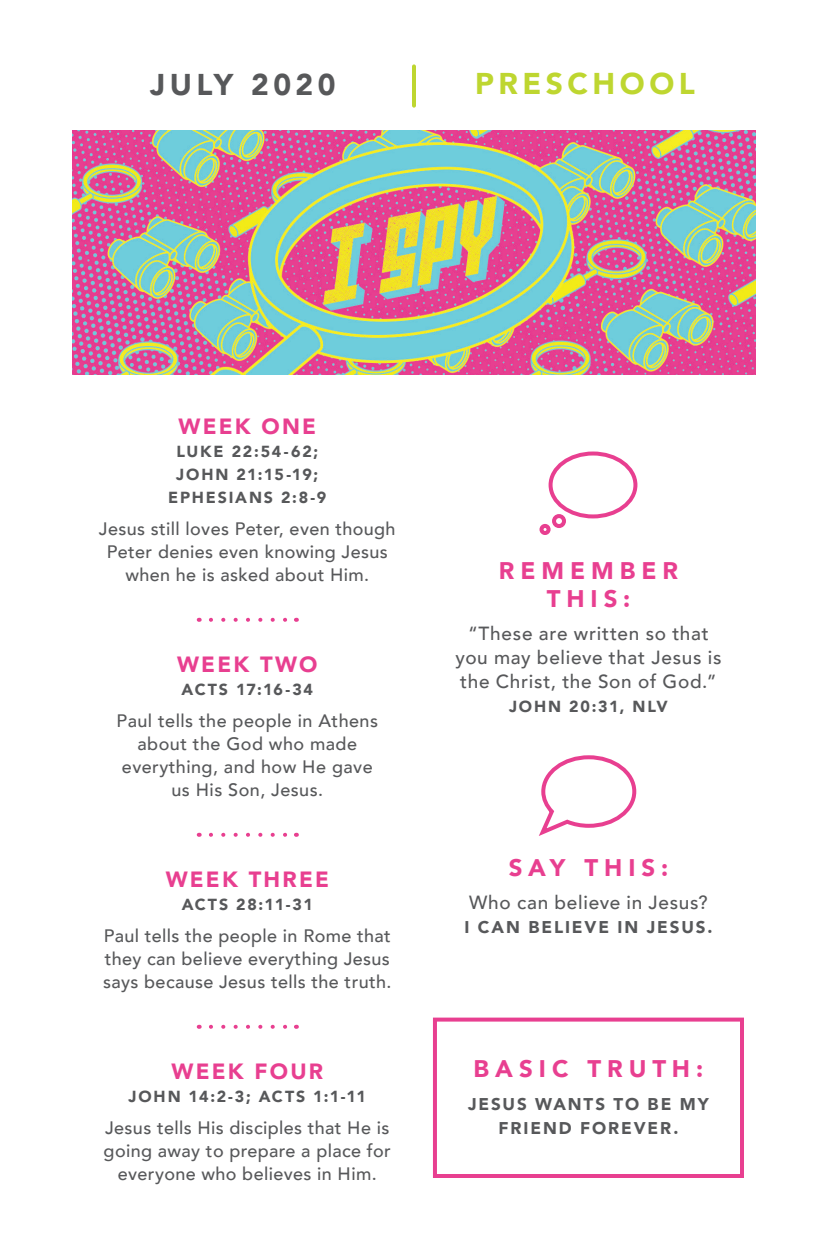
<style>
.page{position:relative;width:828px;height:1260px;background:#fff}
.page>*{position:absolute;margin:0;border:0;box-sizing:border-box;transform-origin:0 0}
.t1{font:900 30px "Avenir";letter-spacing:.15em;color:#bed630}
.t2{font:900 30px "Avenir";letter-spacing:.15em;color:#57585a}
.t3{font:900 24px/28px "Avenir";letter-spacing:.25em;color:#e83f90;text-align:center}
.t4{font:900 22px "Avenir";letter-spacing:.1em;color:#e83f90}
.t5{font:500 19px/24px "Avenir";letter-spacing:.035em;color:#57585a;text-align:center}
.t6{font:500 18px/23px "Avenir";letter-spacing:.02em;color:#57585a;text-align:center}
.t7{font:900 17px/24px "Avenir";letter-spacing:.115em;color:#57585a;text-align:center}
.t8{font:900 16px/23px "Avenir";letter-spacing:.115em;color:#57585a;text-align:center}
</style>
<div class="page">
<img style="left:72px;top:130px;width:684px;height:245px">
<svg style="left:211px;top:618px;width:76px;height:4px"></svg>
<svg style="left:211px;top:833px;width:76px;height:4px"></svg>
<svg style="left:211px;top:1025px;width:76px;height:4px"></svg>
<div style="left:433px;top:1018px;width:311px;height:160px;border:4px solid #e83f90"></div>
<div style="left:549px;top:452px;width:88px;height:66px;border:4px solid #e83f90;border-radius:50%"></div>
<div style="left:552px;top:514px;width:14px;height:14px;border:4px solid #e83f90;border-radius:50%"></div>
<div style="left:540px;top:524px;width:11px;height:11px;border:4px solid #e83f90;border-radius:50%"></div>
<svg style="left:539px;top:755px;width:98px;height:81px"></svg>
<hr style="left:412px;top:66px;width:4px;height:40px;background:#bed630">
<h1 class="t2" style="left:150px;top:59px;width:187px">JULY 2020</h1>
<h1 class="t1" style="left:475px;top:58px;width:221px">PRESCHOOL</h1>
<p class="t4" style="left:179px;top:407px;width:139px">WEEK ONE</p>
<p class="t8" style="left:168px;top:439px;width:160px">LUKE 22:54-62;<br>JOHN 21:15-19;<br>EPHESIANS 2:8-9</p>
<p class="t6" style="left:99px;top:516px;width:298px">Jesus still loves Peter, even though<br>Peter denies even knowing Jesus when he is asked about Him.</p>
<p class="t4" style="left:177px;top:645px;width:142px">WEEK TWO</p>
<p class="t8" style="left:182px;top:677px;width:133px">ACTS 17:16-34</p>
<p class="t6" style="left:117px;top:708px;width:263px">Paul tells the people in Athens about the God who made everything, and how He gave us His Son, Jesus.</p>
<p class="t4" style="left:166px;top:860px;width:165px">WEEK THREE</p>
<p class="t8" style="left:182px;top:892px;width:133px">ACTS 28:11-31</p>
<p class="t6" style="left:103px;top:923px;width:290px;text-align:justify">Paul tells the people in Rome that they can believe everything Jesus says because Jesus tells the truth.</p>
<p class="t4" style="left:172px;top:1052px;width:153px">WEEK FOUR</p>
<p class="t8" style="left:129px;top:1084px;width:239px">JOHN 14:2-3; ACTS 1:1-11</p>
<p class="t6" style="left:104px;top:1115px;width:289px">Jesus tells His disciples that He is going away to prepare a place for everyone who believes in Him.</p>
<h2 class="t3" style="left:499px;top:556px;width:181px">REMEMBER<br>THIS:</h2>
<p class="t5" style="left:455px;top:620px;width:268px">“These are written so that you may believe that Jesus is the Christ, the Son of God.”</p>
<p class="t8" style="left:509px;top:695px;width:160px">JOHN 20:31, NLV</p>
<h2 class="t3" style="left:509px;top:853px;width:161px">SAY THIS:</h2>
<p class="t5" style="left:469px;top:890px;width:240px">Who can believe in Jesus?</p>
<p class="t7" style="left:464px;top:915px;width:250px">I CAN BELIEVE IN JESUS.</p>
<h2 class="t3" style="left:474px;top:1054px;width:231px">BASIC TRUTH:</h2>
<p class="t7" style="left:468px;top:1092px;width:242px">JESUS WANTS TO BE MY<br>FRIEND FOREVER.</p>
</div>
